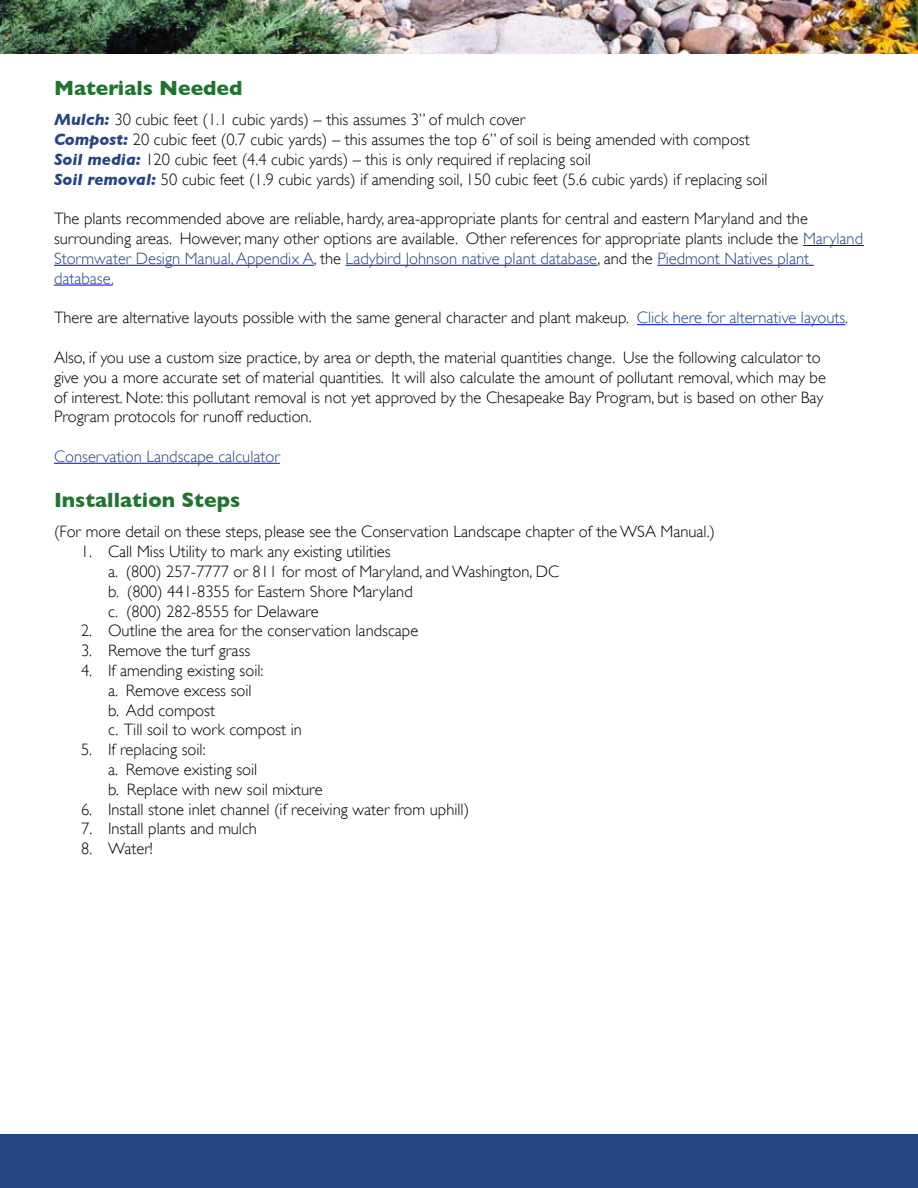
<style>
.page{position:relative;width:918px;height:1188px;background:#fff}
.page>*{position:absolute;margin:0;border:0;box-sizing:border-box;transform-origin:0 0}
.t1{font:700 21px "Gill Sans";color:#20742e}
.t2{font:300 16.5px/19.8px "Gill Sans";color:#000}
.t3{font:300 16.5px "Gill Sans";color:#244581}
.s1{font-weight:700;font-style:italic;color:#244581}
.s2{color:#244581}
</style>
<div class="page">
<div style="left:1px;top:1134px;width:917px;height:54px;background:#244581"></div>
<img style="left:1px;top:0;width:917px;height:54px">
<hr style="left:803px;top:245px;width:61px;height:1px;background:#00f">
<hr style="left:54px;top:265px;width:260px;height:1px;background:#00f">
<hr style="left:346px;top:265px;width:252px;height:1px;background:#00f">
<hr style="left:657px;top:265px;width:157px;height:1px;background:#00f">
<hr style="left:54px;top:285px;width:59px;height:1px;background:#00f">
<hr style="left:637px;top:324px;width:208px;height:1px;background:#00f">
<hr style="left:54px;top:463px;width:226px;height:1px;background:#00f">
<p class="t1" style="left:54px;top:76px;width:190px">Materials Needed</p>
<p class="t2" style="left:54px;top:109px;width:715px"><span class="s1">Mulch:</span> 30 cubic feet (1.1 cubic yards) – this assumes 3” of mulch cover<br><span class="s1">Compost:</span> 20 cubic feet (0.7 cubic yards) – this assumes the top 6” of soil is being amended with compost <span class="s1">Soil media:</span> 120 cubic feet (4.4 cubic yards) – this is only required if replacing soil<br><span class="s1">Soil removal:</span> 50 cubic feet (1.9 cubic yards) if amending soil, 150 cubic feet (5.6 cubic yards) if replacing soil</p>
<p class="t2" style="left:54px;top:208px;width:811px">The plants recommended above are reliable, hardy, area-appropriate plants for central and eastern Maryland and the surrounding areas. However, many other options are available. Other references for appropriate plants include the <span class="s2">Maryland Stormwater Design Manual, Appendix A</span>, the <span class="s2">Ladybird Johnson native plant database</span>, and the <span class="s2">Piedmont Natives plant database.</span></p>
<p class="t2" style="left:54px;top:307px;width:796px">There are alternative layouts possible with the same general character and plant makeup. <span class="s2">Click here for alternative layouts</span>.</p>
<p class="t2" style="left:54px;top:347px;width:773px">Also, if you use a custom size practice, by area or depth, the material quantities change. Use the following calculator to give you a more accurate set of material quantities. It will also calculate the amount of pollutant removal, which may be of interest. Note: this pollutant removal is not yet approved by the Chesapeake Bay Program, but is based on other Bay Program protocols for runoff reduction.</p>
<p class="t3" style="left:54px;top:444px;width:227px">Conservation Landscape calculator</p>
<p class="t1" style="left:54px;top:488px;width:188px">Installation Steps</p>
<p class="t2" style="left:54px;top:521px;width:663px">(For more detail on these steps, please see the Conservation Landscape chapter of the WSA Manual.)</p>
<p class="t2" style="left:108px;top:541px;width:453px;text-indent:-27px">1. Call Miss Utility to mark any existing utilities<br>a. (800) 257-7777 or 811 for most of Maryland, and Washington, DC b. (800) 441-8355 for Eastern Shore Maryland<br>c. (800) 282-8555 for Delaware</p>
<p class="t2" style="left:81px;top:620px;width:339px">2. Outline the area for the conservation landscape</p>
<p class="t2" style="left:81px;top:640px;width:171px">3. Remove the turf grass</p>
<p class="t2" style="left:108px;top:660px;width:195px;text-indent:-27px">4. If amending existing soil:<br>a. Remove excess soil<br>b. Add compost<br>c. Till soil to work compost in</p>
<p class="t2" style="left:108px;top:739px;width:216px;text-indent:-27px">5. If replacing soil:<br>a. Remove existing soil<br>b. Replace with new soil mixture</p>
<p class="t2" style="left:81px;top:798px;width:390px">6. Install stone inlet channel (if receiving water from uphill)</p>
<p class="t2" style="left:81px;top:818px;width:177px">7. Install plants and mulch</p>
<p class="t2" style="left:81px;top:838px;width:73px">8. Water!</p>
</div>
